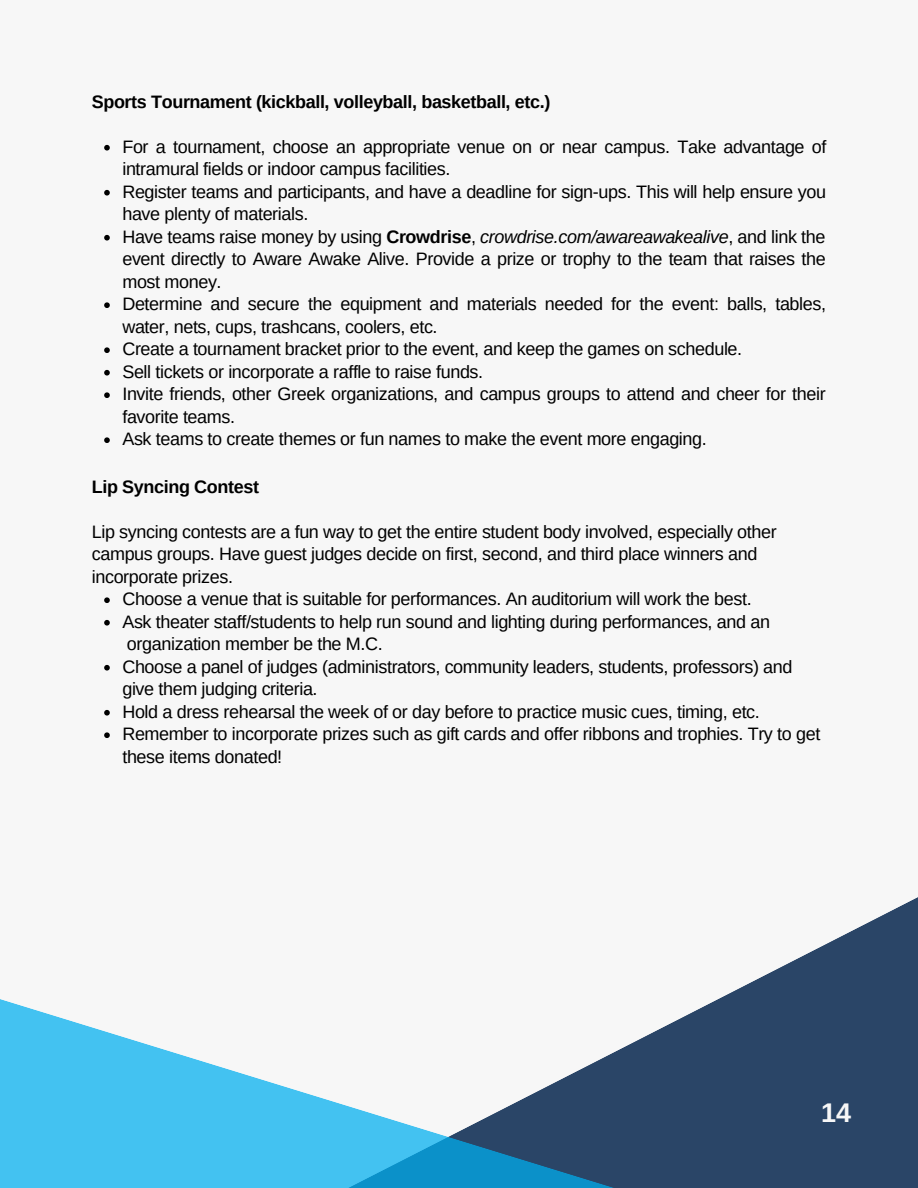
<style>
.page{position:relative;width:918px;height:1188px;background:#f7f7f7}
.page>*{position:absolute;margin:0;border:0;box-sizing:border-box;transform-origin:0 0}
.t1{font:700 27px "Arimo";color:#f7f7f7}
.t2{font:18px/22.5px "Arimo";letter-spacing:-.02em;color:#000}
.t3{font:700 18px "Arimo";letter-spacing:-.02em;color:#000}
.s1{font-weight:700}
.s2{font-style:italic}
</style>
<div class="page">
<svg style="left:779px;top:897px;width:139px;height:291px;background:#445b79"></svg>
<svg style="left:0;top:968px;width:788px;height:220px"></svg>
<svg style="left:104px;top:145px;width:6px;height:6px"></svg>
<svg style="left:104px;top:190px;width:6px;height:6px"></svg>
<svg style="left:104px;top:235px;width:6px;height:6px"></svg>
<svg style="left:104px;top:302px;width:6px;height:6px"></svg>
<svg style="left:104px;top:347px;width:6px;height:6px"></svg>
<svg style="left:104px;top:370px;width:6px;height:6px"></svg>
<svg style="left:104px;top:392px;width:6px;height:6px"></svg>
<svg style="left:104px;top:437px;width:6px;height:6px"></svg>
<svg style="left:104px;top:597px;width:6px;height:6px"></svg>
<svg style="left:104px;top:620px;width:6px;height:6px"></svg>
<svg style="left:104px;top:665px;width:6px;height:6px"></svg>
<svg style="left:104px;top:710px;width:6px;height:6px"></svg>
<svg style="left:104px;top:732px;width:6px;height:6px"></svg>
<p class="t3" style="left:92px;top:91px;width:460px">Sports Tournament (kickball, volleyball, basketball, etc.)</p>
<p class="t2" style="left:122px;top:135px;width:706px">For a tournament, choose an appropriate venue on or near campus. Take advantage of intramural fields or indoor campus facilities.<br>Register teams and participants, and have a deadline for sign-ups. This will help ensure you have plenty of materials.<br>Have teams raise money by using <span class="s1">Crowdrise</span>, <span class="s2">crowdrise.com/awareawakealive</span>, and link the event directly to Aware Awake Alive. Provide a prize or trophy to the team that raises the most money.<br>Determine and secure the equipment and materials needed for the event: balls, tables, water, nets, cups, trashcans, coolers, etc.<br>Create a tournament bracket prior to the event, and keep the games on schedule.<br>Sell tickets or incorporate a raffle to raise funds.<br>Invite friends, other Greek organizations, and campus groups to attend and cheer for their favorite teams.<br>Ask teams to create themes or fun names to make the event more engaging.</p>
<p class="t3" style="left:92px;top:477px;width:169px">Lip Syncing Contest</p>
<p class="t2" style="left:92px;top:520px;width:687px">Lip syncing contests are a fun way to get the entire student body involved, especially other campus groups. Have guest judges decide on first, second, and third place winners and incorporate prizes.</p>
<p class="t2" style="left:122px;top:588px;width:699px">Choose a venue that is suitable for performances. An auditorium will work the best.<br>Ask theater staff/students to help run sound and lighting during performances, and an organization member be the M.C.<br>Choose a panel of judges (administrators, community leaders, students, professors) and give them judging criteria.<br>Hold a dress rehearsal the week of or day before to practice music cues, timing, etc.<br>Remember to incorporate prizes such as gift cards and offer ribbons and trophies. Try to get these items donated!</p>
<h1 class="t1" style="left:821px;top:1097px;width:32px">14</h1>
</div>
